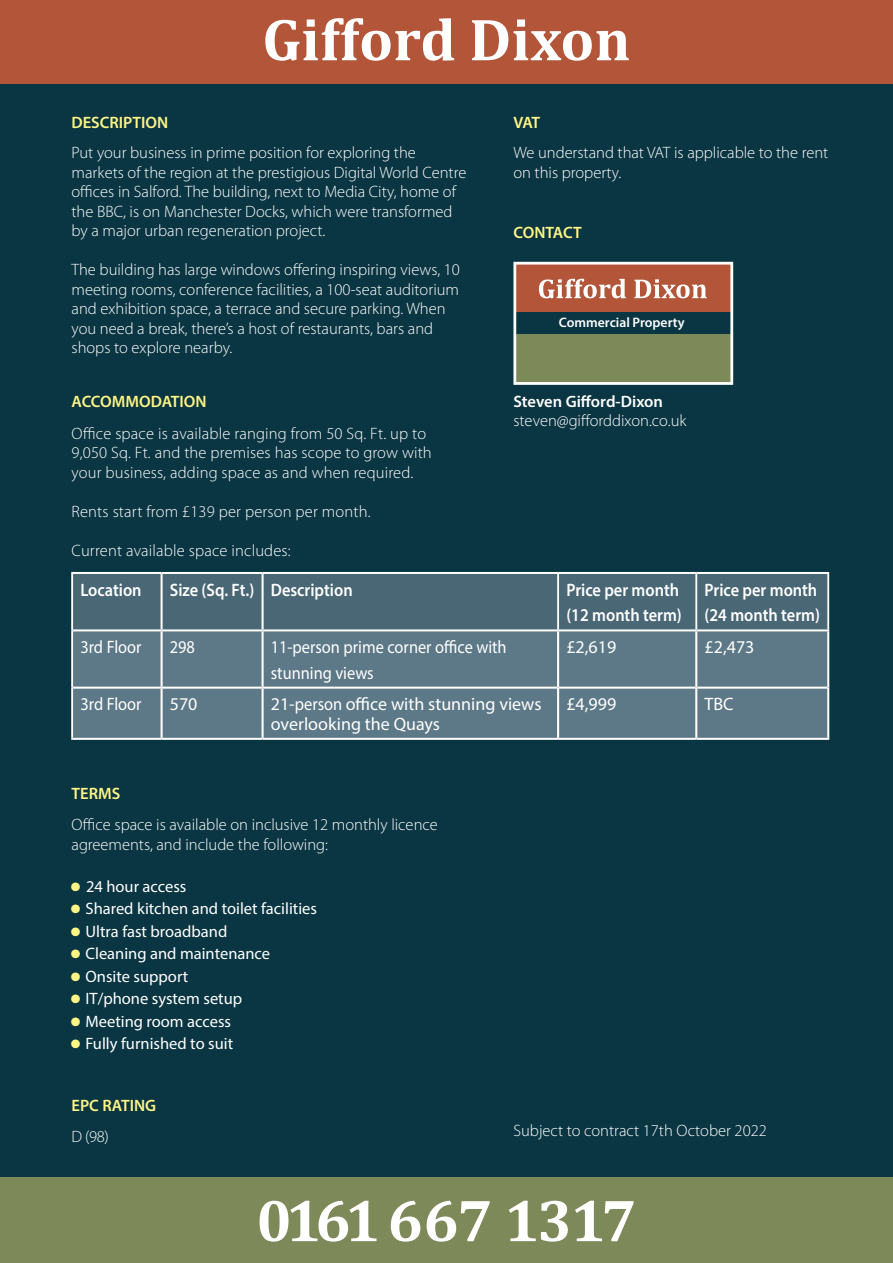
<style>
.page{position:relative;width:893px;height:1263px;background:#fff}
.page>*{position:absolute;margin:0;border:0;box-sizing:border-box;transform-origin:0 0}
.t1{font:700 60px "Cambria";letter-spacing:-.005em;color:#fff}
.t2{font:700 60px "Cambria";letter-spacing:-.06em;color:#fff}
.t3{font:30px/22.5px "Humanist 521 BT";color:#fff685;text-align:justify}
.t4{font:600 18px/25.8px "Myriad Pro";color:#fff;scale:.91 1}
.t5{font:18px/19.5px "Myriad Pro";color:#fff}
.t6{font:18px/25.5px "Myriad Pro";color:#fff;scale:.91 1}
.t7{font:300 16.5px/19.5px "Myriad Pro";color:#fff}
.t8{font:16.5px/22.5px "Myriad Pro";color:#fff}
.t9{font:600 16.5px "Myriad Pro";color:#fff685}
.t10{font:600 16.5px "Myriad Pro";color:#fff}
.t11{font:600 13.8px "Myriad Pro";color:#fff}
</style>
<div class="page">
<div style="left:0;top:0;width:892px;height:1262px;background:#0a3542"></div>
<div style="left:0;top:1177px;width:893px;height:85px;background:#7e8959"></div>
<div style="left:0;top:0;width:893px;height:83px;background:#b25538"></div>
<div style="left:515px;top:331px;width:216px;height:52px;background:#7e8959"></div>
<div style="left:515px;top:263px;width:216px;height:54px;background:#b25538"></div>
<svg style="left:539px;top:279px;width:87px;height:19px"></svg>
<svg style="left:634px;top:279px;width:73px;height:19px"></svg>
<div style="left:515px;top:313px;width:216px;height:21px;background:#0a3542"></div>
<div style="left:513px;top:262px;width:220px;height:123px;border:3px solid #fff"></div>
<div style="left:73px;top:574px;width:754px;height:55px;background:#496775"></div>
<div style="left:73px;top:631px;width:754px;height:107px;background:#5d7886"></div>
<hr style="left:71px;top:572px;width:91px;height:2px;background:#fff">
<hr style="left:73px;top:629px;width:89px;height:2px;background:#fff">
<hr style="left:73px;top:687px;width:89px;height:2px;background:#fff">
<hr style="left:71px;top:738px;width:91px;height:2px;background:#fff">
<hr style="left:71px;top:574px;width:2px;height:56px;background:#fff">
<hr style="left:71px;top:630px;width:2px;height:58px;background:#fff">
<hr style="left:71px;top:688px;width:2px;height:50px;background:#fff">
<hr style="left:162px;top:572px;width:101px;height:2px;background:#fff">
<hr style="left:162px;top:629px;width:101px;height:2px;background:#fff">
<hr style="left:162px;top:687px;width:101px;height:2px;background:#fff">
<hr style="left:263px;top:687px;width:294px;height:2px;background:#fff">
<hr style="left:559px;top:687px;width:136px;height:2px;background:#fff">
<hr style="left:697px;top:687px;width:130px;height:2px;background:#fff">
<hr style="left:162px;top:738px;width:101px;height:2px;background:#fff">
<hr style="left:263px;top:738px;width:295px;height:2px;background:#fff">
<hr style="left:558px;top:738px;width:138px;height:2px;background:#fff">
<hr style="left:696px;top:738px;width:133px;height:2px;background:#fff">
<hr style="left:161px;top:574px;width:2px;height:55px;background:#fff">
<hr style="left:161px;top:631px;width:2px;height:56px;background:#fff">
<hr style="left:262px;top:631px;width:2px;height:56px;background:#fff">
<hr style="left:161px;top:689px;width:2px;height:49px;background:#fff">
<hr style="left:262px;top:689px;width:2px;height:49px;background:#fff">
<hr style="left:263px;top:572px;width:295px;height:2px;background:#fff">
<hr style="left:558px;top:572px;width:138px;height:2px;background:#fff">
<hr style="left:696px;top:572px;width:133px;height:2px;background:#fff">
<hr style="left:263px;top:629px;width:295px;height:2px;background:#fff">
<hr style="left:558px;top:629px;width:138px;height:2px;background:#fff">
<hr style="left:696px;top:629px;width:133px;height:2px;background:#fff">
<hr style="left:262px;top:574px;width:2px;height:55px;background:#fff">
<hr style="left:557px;top:631px;width:2px;height:57px;background:#fff">
<hr style="left:695px;top:631px;width:2px;height:57px;background:#fff">
<hr style="left:827px;top:631px;width:2px;height:57px;background:#fff">
<hr style="left:557px;top:688px;width:2px;height:50px;background:#fff">
<hr style="left:695px;top:688px;width:2px;height:50px;background:#fff">
<hr style="left:827px;top:688px;width:2px;height:50px;background:#fff">
<hr style="left:557px;top:574px;width:2px;height:55px;background:#fff">
<hr style="left:695px;top:574px;width:2px;height:55px;background:#fff">
<hr style="left:827px;top:574px;width:2px;height:55px;background:#fff">
<h1 class="t1" style="left:262px;top:-3px;width:370px">Gifford Dixon</h1>
<p class="t5" style="left:438px;top:40px;width:17px">W</p>
<p class="t9" style="left:72px;top:112px;width:98px">DESCRIPTION</p>
<p class="t7" style="left:72px;top:143px;width:396px">Put your business in prime position for exploring the markets of the region at the prestigious Digital World Centre offices in Salford. The building, next to Media City, home of the BBC, is on Manchester Docks, which were transformed by a major urban regeneration project.</p>
<p class="t7" style="left:72px;top:260px;width:390px">The building has large windows offering inspiring views, 10 meeting rooms, conference facilities, a 100-seat auditorium and exhibition space, a terrace and secure parking. When you need a break, there’s a host of restaurants, bars and shops to explore nearby.</p>
<p class="t9" style="left:72px;top:391px;width:137px">ACCOMMODATION</p>
<p class="t7" style="left:72px;top:424px;width:362px">Office space is available ranging from 50 Sq. Ft. up to<br>9,050 Sq. Ft. and the premises has scope to grow with your business, adding space as and when required.</p>
<p class="t7" style="left:72px;top:502px;width:301px">Rents start from £139 per person per month.</p>
<p class="t7" style="left:72px;top:541px;width:221px">Current available space includes:</p>
<p class="t9" style="left:513px;top:112px;width:28px">VAT</p>
<p class="t7" style="left:513px;top:143px;width:316px">We understand that VAT is applicable to the rent on this property.</p>
<p class="t9" style="left:513px;top:222px;width:70px">CONTACT</p>
<p class="t11" style="left:559px;top:313px;width:127px">Commercial Property</p>
<p class="t10" style="left:513px;top:391px;width:151px">Steven Gifford-Dixon</p>
<p class="t7" style="left:513px;top:411px;width:174px">steven@gifforddixon.co.uk</p>
<p class="t4" style="left:80px;top:576px;width:69px">Location</p>
<p class="t4" style="left:170px;top:576px;width:202px">Size (Sq. Ft.) Description</p>
<p class="t4" style="left:566px;top:576px;width:128px">Price per month (12 month term)</p>
<p class="t4" style="left:705px;top:576px;width:128px">Price per month (24 month term)</p>
<p class="t6" style="left:80px;top:634px;width:69px">3rd Floor</p>
<p class="t6" style="left:170px;top:634px;width:29px">298</p>
<p class="t6" style="left:271px;top:634px;width:261px">11-person prime corner office with stunning views</p>
<p class="t5" style="left:566px;top:637px;width:51px">£2,619</p>
<p class="t5" style="left:705px;top:637px;width:51px">£2,473</p>
<p class="t6" style="left:80px;top:691px;width:69px">3rd Floor</p>
<p class="t5" style="left:170px;top:694px;width:29px">570</p>
<p class="t5" style="left:271px;top:694px;width:272px">21-person office with stunning views overlooking the Quays</p>
<p class="t5" style="left:566px;top:694px;width:51px">£4,999</p>
<p class="t5" style="left:705px;top:694px;width:31px">TBC</p>
<p class="t9" style="left:72px;top:783px;width:50px">TERMS</p>
<p class="t7" style="left:72px;top:815px;width:368px">Office space is available on inclusive 12 monthly licence agreements, and include the following:</p>
<p class="t8" style="left:86px;top:875px;width:233px">24 hour access<br>Shared kitchen and toilet facilities<br>Ultra fast broadband<br>Cleaning and maintenance<br>Onsite support<br>IT/phone system setup<br>Meeting room access<br>Fully furnished to suit</p>
<h2 class="t3" style="left:67px;top:876px;width:19px">• • • • • • • •</h2>
<p class="t9" style="left:72px;top:1095px;width:86px">EPC RATING</p>
<p class="t7" style="left:72px;top:1127px;width:39px">D (98)</p>
<p class="t7" style="left:513px;top:1121px;width:255px">Subject to contract 17th October 2022</p>
<h1 class="t2" style="left:256px;top:1178px;width:382px">0161 667 1317</h1>
</div>
